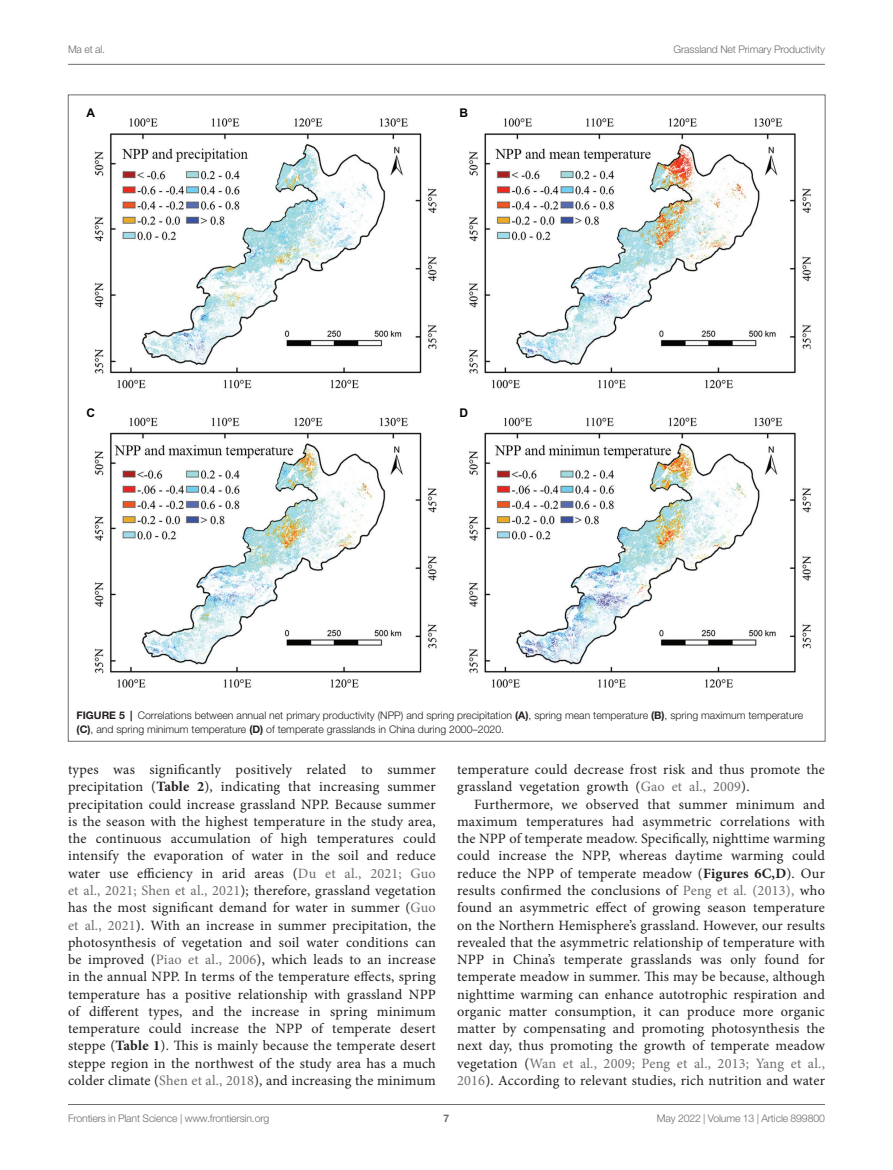
<style>
.page{position:relative;width:893px;height:1170px;background:#fff}
.page>*{position:absolute;margin:0;border:0;box-sizing:border-box;transform-origin:0 0}
.TEXT_FLUSH{font:14.25px/17.2px "Minion Pro";letter-spacing:.01em;color:#231f20;text-align:justify}
.TEXT{font:14.25px/17.2px "Minion Pro";letter-spacing:.015em;color:#231f20;text-align:justify}
.t1{font:700 12px "Arial";color:#040503}
.FIG_LEG{font:300 10.5px/14.2px "Helvetica Neue LT Std";color:#231f20}
.t2{font:300 10.5px "Helvetica Neue LT Std";letter-spacing:-.015em;color:#6c6d70}
.t3{font:700 10.5px "Helvetica Neue LT Std";color:#6c6d70}
.s1{font-weight:700}
.s2{color:#6c6d70}
</style>
<div class="page">
<hr style="left:68px;top:64px;width:757px;height:1px;background:#6c6d70">
<hr style="left:68px;top:1104px;width:757px;height:1px;background:#6c6d70">
<img style="left:94px;top:118px;width:717px;height:570px">
<p class="t2" style="left:68px;top:42px;width:39px">Ma et al.</p>
<p class="t2" style="left:673px;top:42px;width:153px">Grassland Net Primary Productivity</p>
<p class="t1" style="left:86px;top:105px;width:10px">A</p>
<p class="t1" style="left:459px;top:105px;width:10px">B</p>
<p class="t1" style="left:86px;top:404px;width:10px">C</p>
<p class="t1" style="left:459px;top:404px;width:10px">D</p>
<p class="FIG_LEG" style="left:77px;top:707px;width:728px"><span class="s1">FIGURE 5 |</span> Correlations between annual net primary productivity (NPP) and spring precipitation <span class="s1">(A)</span>, spring mean temperature <span class="s1">(B)</span>, spring maximum temperature <span class="s1">(C)</span>, and spring minimum temperature <span class="s1">(D)</span> of temperate grasslands in China during 2000–2020.</p>
<p class="TEXT_FLUSH" style="left:68px;top:761px;width:369px">types was significantly positively related to summer precipitation (<span class="s1">Table 2</span>), indicating that increasing summer precipitation could increase grassland NPP. Because summer is the season with the highest temperature in the study area, the continuous accumulation of high temperatures could intensify the evaporation of water in the soil and reduce water use efficiency in arid areas (<span class="s2">Du et al., 2021; Guo et al., 2021; Shen et al., 2021</span>); therefore, grassland vegetation has the most significant demand for water in summer (<span class="s2">Guo et al., 2021</span>). With an increase in summer precipitation, the photosynthesis of vegetation and soil water conditions can be improved (<span class="s2">Piao et al., 2006</span>), which leads to an increase in the annual NPP. In terms of the temperature effects, spring temperature has a positive relationship with grassland NPP of different types, and the increase in spring minimum temperature could increase the NPP of temperate desert steppe (<span class="s1">Table 1</span>). This is mainly because the temperate desert steppe region in the northwest of the study area has a much colder climate (<span class="s2">Shen et al., 2018</span>), and increasing the minimum</p>
<p class="TEXT_FLUSH" style="left:457px;top:761px;width:369px">temperature could decrease frost risk and thus promote the grassland vegetation growth (<span class="s2">Gao et al., 2009</span>).</p>
<p class="TEXT" style="left:457px;top:795px;width:369px;text-indent:17px">Furthermore, we observed that summer minimum and maximum temperatures had asymmetric correlations with the NPP of temperate meadow. Specifically, nighttime warming could increase the NPP, whereas daytime warming could reduce the NPP of temperate meadow (<span class="s1">Figures 6C,D</span>). Our results confirmed the conclusions of <span class="s2">Peng et al. (2013),</span> who found an asymmetric effect of growing season temperature on the Northern Hemisphere’s grassland. However, our results revealed that the asymmetric relationship of temperature with NPP in China’s temperate grasslands was only found for temperate meadow in summer. This may be because, although nighttime warming can enhance autotrophic respiration and organic matter consumption, it can produce more organic matter by compensating and promoting photosynthesis the next day, thus promoting the growth of temperate meadow vegetation (<span class="s2">Wan et al., 2009; Peng et al., 2013; Yang et al., 2016</span>). According to relevant studies, rich nutrition and water</p>
<p class="t2" style="left:68px;top:1111px;width:203px">Frontiers in Plant Science | www.frontiersin.org</p>
<p class="t3" style="left:444px;top:1111px;width:7px">7</p>
<p class="t2" style="left:657px;top:1111px;width:169px">May 2022 | Volume 13 | Article 899800</p>
</div>
